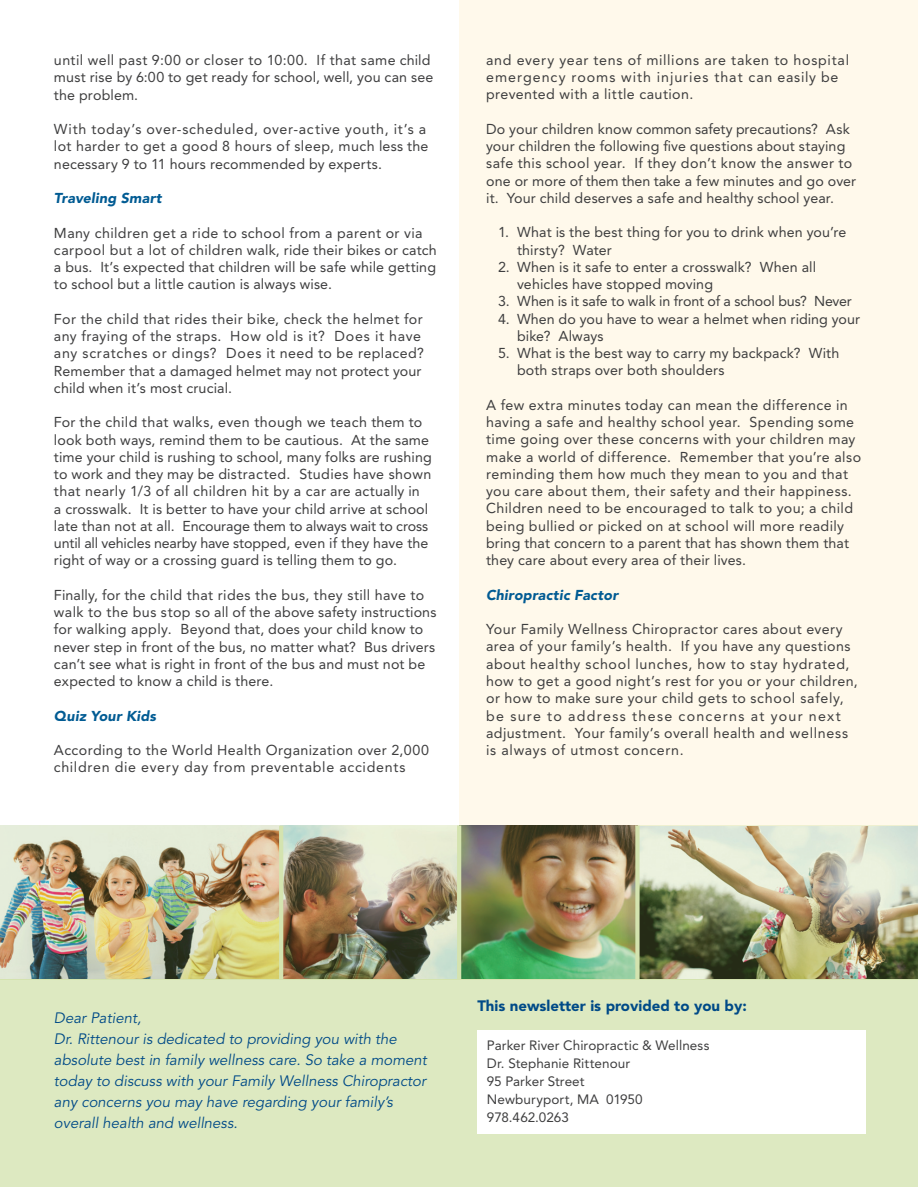
<style>
.page{position:relative;width:918px;height:1188px;background:#fff}
.page>*{position:absolute;margin:0;border:0;box-sizing:border-box;transform-origin:0 0}
.t1{font:italic 15px/21px "Avenir";color:#004a87}
.t2{font:900 15px "Avenir";color:#004a87}
.t3{font:14.25px/17.2px "Avenir";letter-spacing:.02em;color:#3e3e3f}
.t4{font:14.25px/17.2px "Avenir";letter-spacing:.05em;color:#3e3e3f}
.t5{font:14.25px/17.2px "Avenir";letter-spacing:.04em;color:#3e3e3f}
.t6{font:14.25px "Avenir";letter-spacing:-.01em;color:#3e3e3f}
.t7{font:italic 900 14.25px "Avenir";letter-spacing:.015em;color:#005b93}
.t8{font:13.5px/18px "Avenir";letter-spacing:.005em;color:#3e3e3f}
</style>
<div class="page">
<div style="left:459px;top:0;width:459px;height:851px;background:#fff9eb"></div>
<div style="left:0;top:826px;width:918px;height:360px;background:#dde9c1"></div>
<div style="left:478px;top:1030px;width:388px;height:103px;background:#fff"></div>
<div style="left:635px;top:826px;width:5px;height:155px;border:3px solid #dde9c1"></div>
<div style="left:457px;top:826px;width:4px;height:155px;border:3px solid #dde9c1"></div>
<div style="left:279px;top:826px;width:4px;height:155px;border:3px solid #dde9c1"></div>
<img style="left:0;top:825px;width:918px;height:154px">
<p class="t3" style="left:54px;top:52px;width:381px">until well past 9:00 or closer to 10:00. If that same child must rise by 6:00 to get ready for school, well, you can see the problem.</p>
<p class="t3" style="left:54px;top:121px;width:376px">With today’s over-scheduled, over-active youth, it’s a lot harder to get a good 8 hours of sleep, much less the necessary 9 to 11 hours recommended by experts.</p>
<p class="t7" style="left:54px;top:189px;width:109px">Traveling Smart</p>
<p class="t3" style="left:54px;top:224px;width:384px">Many children get a ride to school from a parent or via carpool but a lot of children walk, ride their bikes or catch a bus. It’s expected that children will be safe while getting to school but a little caution is always wise.</p>
<p class="t3" style="left:54px;top:310px;width:372px">For the child that rides their bike, check the helmet for any fraying of the straps. How old is it? Does it have any scratches or dings? Does it need to be replaced?<br>Remember that a damaged helmet may not protect your child when it’s most crucial.</p>
<p class="t3" style="left:54px;top:414px;width:379px">For the child that walks, even though we teach them to look both ways, remind them to be cautious. At the same time your child is rushing to school, many folks are rushing to work and they may be distracted. Studies have shown that nearly 1/3 of all children hit by a car are actually in<br>a crosswalk. It is better to have your child arrive at school late than not at all. Encourage them to always wait to cross until all vehicles nearby have stopped, even if they have the right of way or a crossing guard is telling them to go.</p>
<p class="t3" style="left:54px;top:586px;width:384px">Finally, for the child that rides the bus, they still have to walk to the bus stop so all of the above safety instructions for walking apply. Beyond that, does your child know to never step in front of the bus, no matter what? Bus drivers can’t see what is right in front of the bus and must not be expected to know a child is there.</p>
<p class="t7" style="left:54px;top:707px;width:104px">Quiz Your Kids</p>
<p class="t5" style="left:54px;top:742px;width:377px">According to the World Health Organization over 2,000 children die every day from preventable accidents</p>
<p class="t4" style="left:486px;top:51px;width:364px">and every year tens of millions are taken to hospital emergency rooms with injuries that can easily be prevented with a little caution.</p>
<p class="t3" style="left:486px;top:120px;width:372px">Do your children know common safety precautions? Ask your children the following five questions about staying safe this school year. If they don’t know the answer to one or more of them then take a few minutes and go over it. Your child deserves a safe and healthy school year.</p>
<p class="t3" style="left:517px;top:224px;width:331px;text-indent:-19px">1. What is the best thing for you to drink when you’re thirsty? Water</p>
<p class="t3" style="left:517px;top:258px;width:301px;text-indent:-19px">2. When is it safe to enter a crosswalk? When all vehicles have stopped moving</p>
<p class="t6" style="left:498px;top:293px;width:355px">3. When is it safe to walk in front of a school bus? Never</p>
<p class="t3" style="left:517px;top:310px;width:345px;text-indent:-19px">4. When do you have to wear a helmet when riding your bike? Always</p>
<p class="t3" style="left:517px;top:345px;width:324px;text-indent:-19px">5. What is the best way to carry my backpack? With both straps over both shoulders</p>
<p class="t3" style="left:486px;top:396px;width:376px">A few extra minutes today can mean the difference in having a safe and healthy school year. Spending some time going over these concerns with your children may make a world of difference. Remember that you’re also reminding them how much they mean to you and that you care about them, their safety and their happiness.<br>Children need to be encouraged to talk to you; a child being bullied or picked on at school will more readily bring that concern to a parent that has shown them that they care about every area of their lives.</p>
<p class="t7" style="left:486px;top:586px;width:134px">Chiropractic Factor</p>
<p class="t3" style="left:486px;top:621px;width:373px">Your Family Wellness Chiropractor cares about every area of your family’s health. If you have any questions about healthy school lunches, how to stay hydrated, how to get a good night’s rest for you or your children, or how to make sure your child gets to school safely, be sure to address these concerns at your next adjustment. Your family’s overall health and wellness is always of utmost concern.</p>
<p class="t1" style="left:54px;top:1008px;width:374px">Dear Patient,<br>Dr. Rittenour is dedicated to providing you with the absolute best in family wellness care. So take a moment today to discuss with your Family Wellness Chiropractor any concerns you may have regarding your family’s overall health and wellness.</p>
<p class="t2" style="left:477px;top:997px;width:271px">This newsletter is provided to you by:</p>
<p class="t8" style="left:487px;top:1036px;width:224px">Parker River Chiropractic &amp; Wellness<br>Dr. Stephanie Rittenour<br>95 Parker Street<br>Newburyport, MA 01950<br>978.462.0263</p>
</div>
